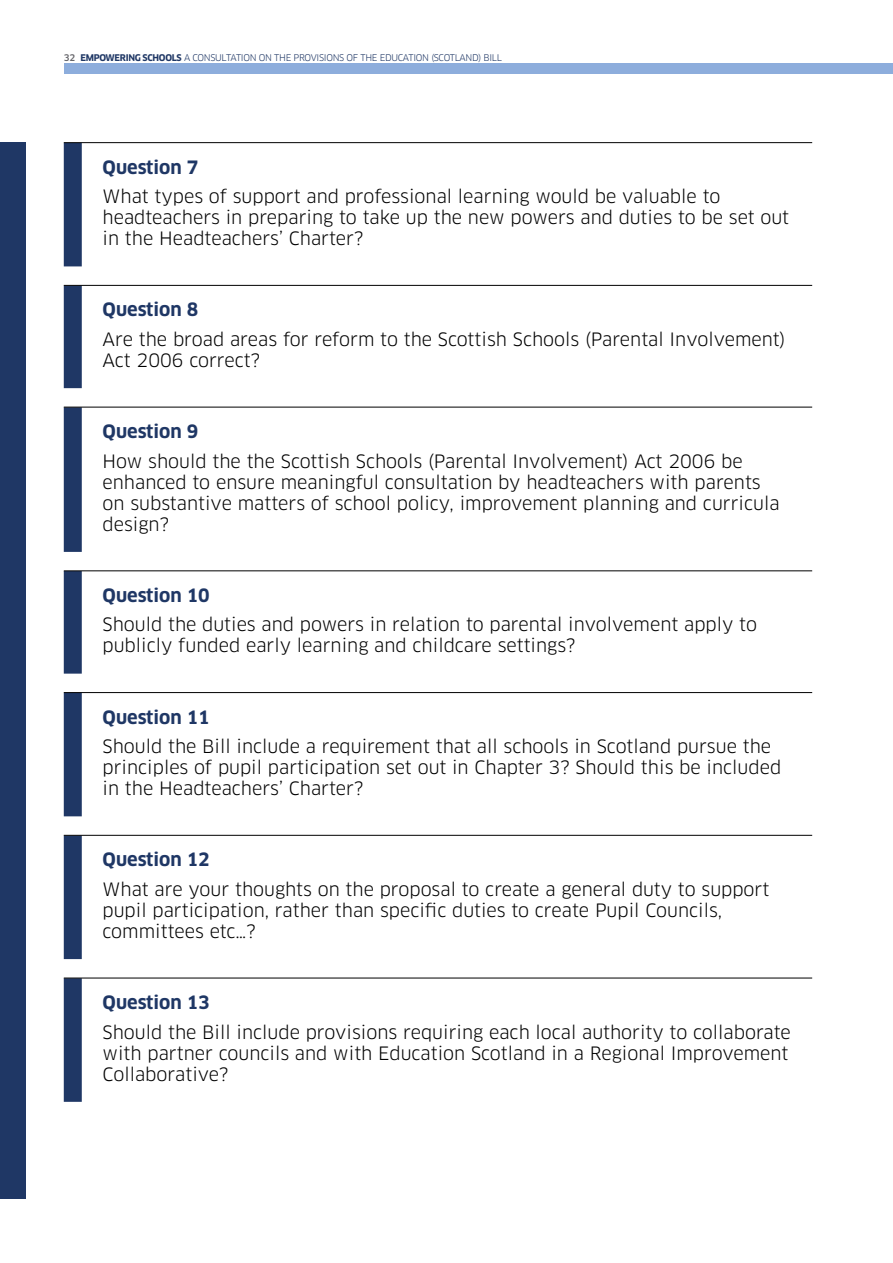
<style>
.page{position:relative;width:893px;height:1263px;background:#fff}
.page>*{position:absolute;margin:0;border:0;box-sizing:border-box;transform-origin:0 0}
.t1{font:18px/21px "Clan";color:#000}
.t2{font:700 18px "Clan";color:#1f3765}
.t3{font:9px "Clan";letter-spacing:-.035em;color:#1f3765}
.s1{font-weight:500;color:#65656a}
.s2{font-weight:700}
</style>
<div class="page">
<div style="left:64px;top:64px;width:829px;height:10px;background:#8daddc"></div>
<div style="left:0;top:142px;width:26px;height:1057px;background:#1f3765"></div>
<div style="left:64px;top:143px;width:18px;height:123px;background:#1f3765"></div>
<hr style="left:64px;top:142px;width:748px;height:1px;background:#000">
<div style="left:64px;top:286px;width:18px;height:102px;background:#1f3765"></div>
<hr style="left:64px;top:285px;width:748px;height:1px;background:#000">
<div style="left:64px;top:407px;width:18px;height:145px;background:#1f3765"></div>
<hr style="left:64px;top:407px;width:748px;height:1px;background:#000">
<div style="left:64px;top:571px;width:18px;height:103px;background:#1f3765"></div>
<hr style="left:64px;top:571px;width:748px;height:1px;background:#000">
<div style="left:64px;top:693px;width:18px;height:123px;background:#1f3765"></div>
<hr style="left:64px;top:692px;width:748px;height:1px;background:#000">
<div style="left:64px;top:835px;width:18px;height:124px;background:#1f3765"></div>
<hr style="left:64px;top:835px;width:748px;height:1px;background:#000">
<div style="left:64px;top:978px;width:18px;height:124px;background:#1f3765"></div>
<hr style="left:64px;top:978px;width:748px;height:1px;background:#000">
<p class="t3" style="left:64px;top:52px;width:440px"><span class="s1">32</span> <span class="s2">EMPOWERING SCHOOLS</span> A CONSULTATION ON THE PROVISIONS OF THE EDUCATION (SCOTLAND) BILL</p>
<p class="t2" style="left:103px;top:156px;width:97px">Question 7</p>
<p class="t1" style="left:103px;top:186px;width:688px">What types of support and professional learning would be valuable to headteachers in preparing to take up the new powers and duties to be set out in the Headteachers’ Charter?</p>
<p class="t2" style="left:103px;top:299px;width:97px">Question 8</p>
<p class="t1" style="left:103px;top:329px;width:685px">Are the broad areas for reform to the Scottish Schools (Parental Involvement)<br>Act 2006 correct?</p>
<p class="t2" style="left:103px;top:420px;width:97px">Question 9</p>
<p class="t1" style="left:103px;top:451px;width:679px">How should the the Scottish Schools (Parental Involvement) Act 2006 be enhanced to ensure meaningful consultation by headteachers with parents on substantive matters of school policy, improvement planning and curricula design?</p>
<p class="t2" style="left:103px;top:584px;width:109px">Question 10</p>
<p class="t1" style="left:103px;top:614px;width:656px">Should the duties and powers in relation to parental involvement apply to publicly funded early learning and childcare settings?</p>
<p class="t2" style="left:103px;top:706px;width:109px">Question 11</p>
<p class="t1" style="left:103px;top:736px;width:680px">Should the Bill include a requirement that all schools in Scotland pursue the principles of pupil participation set out in Chapter 3? Should this be included in the Headteachers’ Charter?</p>
<p class="t2" style="left:103px;top:848px;width:109px">Question 12</p>
<p class="t1" style="left:103px;top:879px;width:668px">What are your thoughts on the proposal to create a general duty to support pupil participation, rather than specific duties to create Pupil Councils, committees etc…?</p>
<p class="t2" style="left:103px;top:991px;width:109px">Question 13</p>
<p class="t1" style="left:103px;top:1022px;width:690px">Should the Bill include provisions requiring each local authority to collaborate with partner councils and with Education Scotland in a Regional Improvement<br>Collaborative?</p>
</div>
